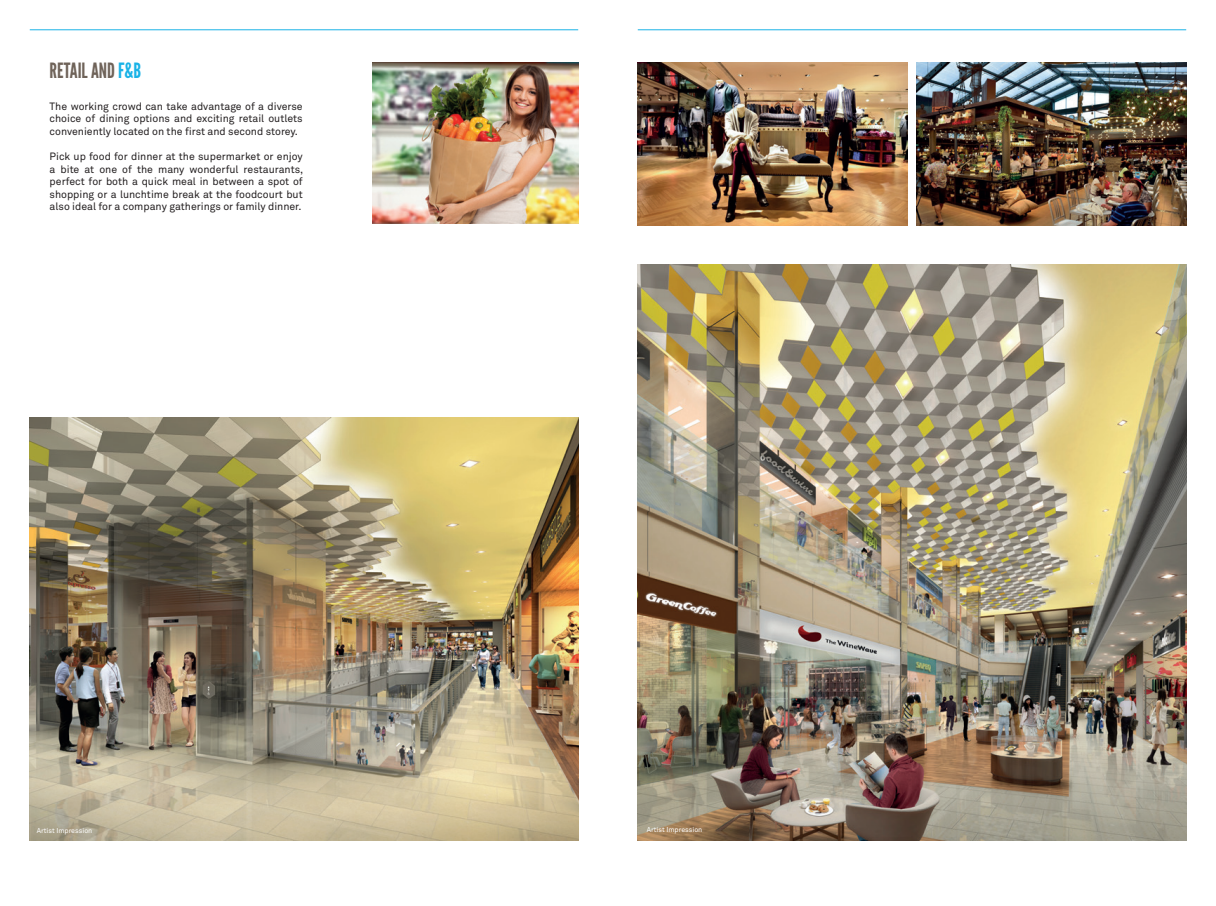
<style>
.page{position:relative;width:1216px;height:906px;background:#fff}
.page>*{position:absolute;margin:0;border:0;box-sizing:border-box;transform-origin:0 0}
.League_Header{font:21px "League Gothic";color:#6f6359}
.Body{font:10.5px/12.6px "Akkurat";color:#231f20;text-align:justify}
.new_intro{font:10.5px/12.6px "Akkurat";color:#231f20;text-align:justify}
.Body-2{font:7px "Akkurat";color:#fff}
.s1{color:#1ab3e7}
</style>
<div class="page">
<hr style="left:637px;top:30px;width:549px;height:1px;background:#1ab3e7">
<hr style="left:30px;top:30px;width:548px;height:1px;background:#1ab3e7">
<img style="left:30px;top:418px;width:548px;height:422px">
<img style="left:637px;top:264px;width:549px;height:576px">
<img style="left:916px;top:62px;width:270px;height:163px">
<img style="left:637px;top:62px;width:270px;height:163px">
<img style="left:372px;top:62px;width:206px;height:161px">
<p class="League_Header" style="left:50px;top:57px;width:93px">RETAIL AND<span class="s1">F&amp;B</span></p>
<p class="new_intro" style="left:50px;top:100px;width:254px">The working crowd can take advantage of a diverse choice of dining options and exciting retail outlets conveniently located on the first and second storey.</p>
<p class="Body" style="left:50px;top:150px;width:255px">Pick up food for dinner at the supermarket or enjoy a bite at one of the many wonderful restaurants, perfect for both a quick meal in between a spot of shopping or a lunchtime break at the foodcourt but also ideal for a company gatherings or family dinner.</p>
<p class="Body-2" style="left:37px;top:826px;width:57px">Artist Impression</p>
<p class="Body-2" style="left:646px;top:825px;width:57px">Artist Impression</p>
</div>
